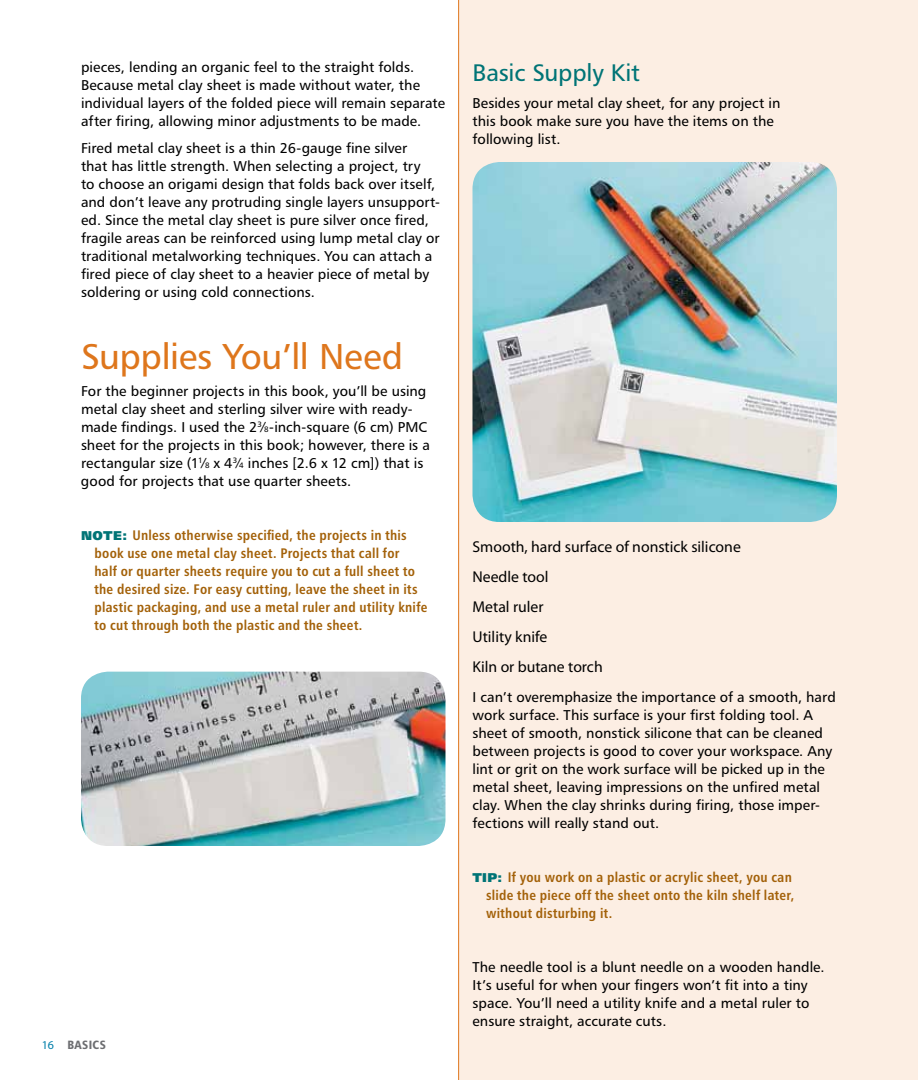
<style>
.page{position:relative;width:918px;height:1080px;background:#fff}
.page>*{position:absolute;margin:0;border:0;box-sizing:border-box;transform-origin:0 0}
.t1{font:36px "Humanist 777 BT Roman B";letter-spacing:-.01em;color:#de761c}
.t2{font:24px "Humanist 777 BT Roman B";letter-spacing:-.01em;color:#007476}
.t3{font:15.75px/30px "Myriad Pro";color:#000}
.t4{font:14.25px/18px "Humanist 777 BT Roman B";letter-spacing:.005em;color:#000}
.t5{font:13.8px/18px "Humanist 777 BT Bold Condensed B";letter-spacing:.02em;color:#a36109}
.t6{font:12px "Humanist 777 BT Black Condensed B";letter-spacing:.03em;color:#6d6e71}
.s1{font-size:7.8px}
.s2{font-family:"Humanist 777 BT Extra Black B";font-size:12.75px;color:#007476}
.s3{font-family:"Myriad Pro";color:#007ea9}
</style>
<div class="page">
<div style="left:459px;top:0;width:459px;height:1080px;background:#fceee3"></div>
<hr style="left:458px;top:0;width:1px;height:1080px;background:#de761c">
<img style="left:81px;top:672px;width:365px;height:174px">
<img style="left:472px;top:162px;width:365px;height:360px">
<p class="t4" style="left:81px;top:58px;width:366px">pieces, lending an organic feel to the straight folds.<br>Because metal clay sheet is made without water, the individual layers of the folded piece will remain separate after firing, allowing minor adjustments to be made.</p>
<p class="t4" style="left:81px;top:139px;width:360px">Fired metal clay sheet is a thin 26-gauge fine silver<br>that has little strength. When selecting a project, try<br>to choose an origami design that folds back over itself, and don’t leave any protruding single layers unsupport&shy;ed. Since the metal clay sheet is pure silver once fired, fragile areas can be reinforced using lump metal clay or traditional metalworking techniques. You can attach a fired piece of clay sheet to a heavier piece of metal by soldering or using cold connections.</p>
<p class="t1" style="left:81px;top:334px;width:324px">Supplies You’ll Need</p>
<p class="t4" style="left:81px;top:382px;width:350px">For the beginner projects in this book, you’ll be using metal clay sheet and sterling silver wire with ready&shy;made findings. I used the 2<sup>3</sup>⁄<span class="s1">8</span>-inch-square (6 cm) PMC sheet for the projects in this book; however, there is a rectangular size (1<sup>1</sup>⁄<span class="s1">8</span> x 4<sup>3</sup>⁄<span class="s1">4</span> inches [2.6 x 12 cm]) that is good for projects that use quarter sheets.</p>
<p class="t5" style="left:94px;top:526px;width:335px;text-indent:-13px"><span class="s2">Note:</span> Unless otherwise specified, the projects in this book use one metal clay sheet. Projects that call for<br>half or quarter sheets require you to cut a full sheet to the desired size. For easy cutting, leave the sheet in its plastic packaging, and use a metal ruler and utility knife to cut through both the plastic and the sheet.</p>
<p class="t6" style="left:42px;top:1037px;width:66px"><span class="s3">16</span> BASICS</p>
<p class="t2" style="left:472px;top:58px;width:169px">Basic Supply Kit</p>
<p class="t4" style="left:472px;top:94px;width:309px">Besides your metal clay sheet, for any project in this book make sure you have the items on the following list.</p>
<p class="t3" style="left:472px;top:531px;width:270px">Smooth, hard surface of nonstick silicone<br>Needle tool<br>Metal ruler<br>Utility knife<br>Kiln or butane torch</p>
<p class="t4" style="left:472px;top:688px;width:365px">I can’t overemphasize the importance of a smooth, hard work surface. This surface is your first folding tool. A sheet of smooth, nonstick silicone that can be cleaned between projects is good to cover your workspace. Any lint or grit on the work surface will be picked up in the metal sheet, leaving impressions on the unfired metal clay. When the clay shrinks during firing, those imper&shy;fections will really stand out.</p>
<p class="t5" style="left:486px;top:868px;width:310px;text-indent:-14px"><span class="s2">Tip:</span> If you work on a plastic or acrylic sheet, you can slide the piece off the sheet onto the kiln shelf later, without disturbing it.</p>
<p class="t4" style="left:472px;top:958px;width:354px">The needle tool is a blunt needle on a wooden handle.<br>It’s useful for when your fingers won’t fit into a tiny space. You’ll need a utility knife and a metal ruler to ensure straight, accurate cuts.</p>
</div>
